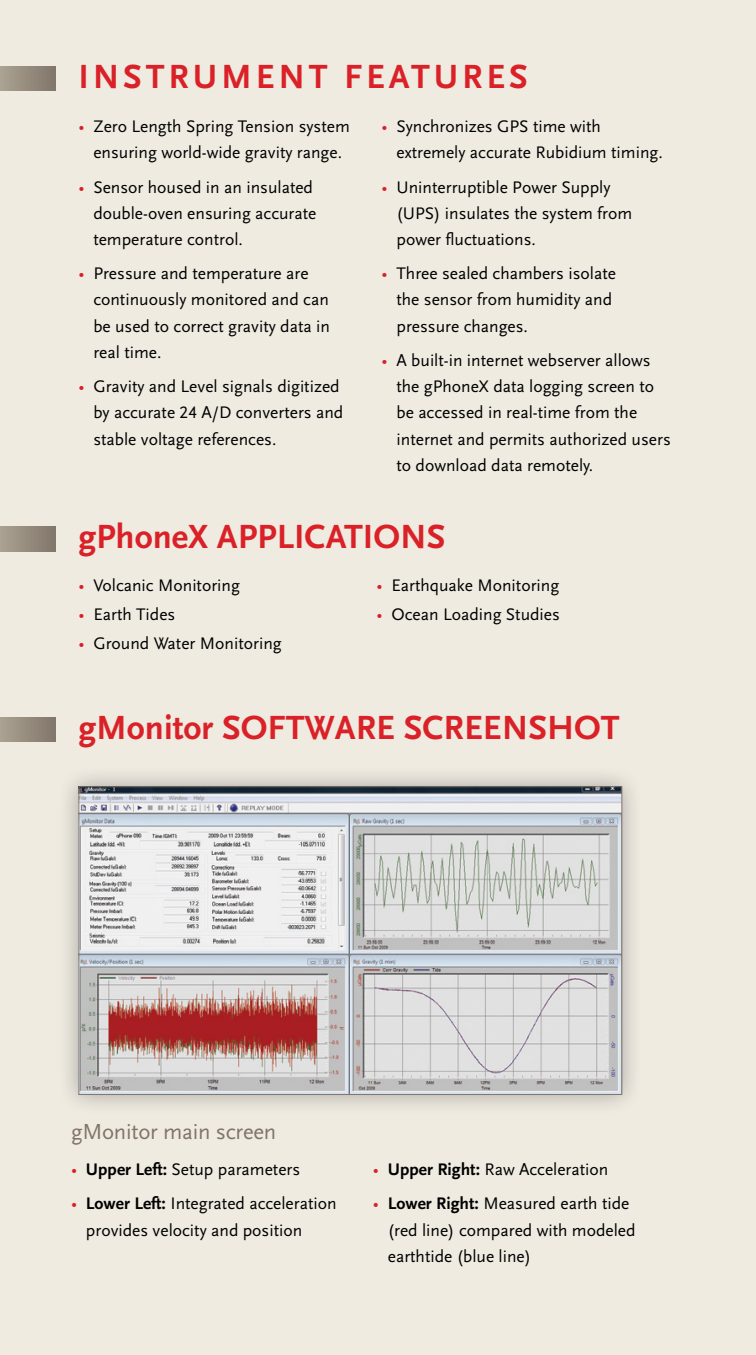
<style>
.page{position:relative;width:756px;height:1355px;background:#fff}
.page>*{position:absolute;margin:0;border:0;box-sizing:border-box;transform-origin:0 0}
.t1{font:700 35px "Scala Sans";color:#da2128}
.t2{font:700 35px "Scala Sans";letter-spacing:.11em;color:#da2128}
.t3{font:22.75px "Scala Sans";letter-spacing:-.01em;color:#817569}
.t4{font:17.5px/26.2px "Scala Sans";color:#000}
.s1{color:#da2128}
.s2{font-family:"Scala Sans Caps"}
.s3{font-weight:700}
</style>
<div class="page">
<div style="left:0;top:0;width:756px;height:1354px;background:#efebe1"></div>
<div style="left:0;top:527px;width:56px;height:24px;background:linear-gradient(to right,#aaa292,#82776a)"></div>
<div style="left:0;top:67px;width:56px;height:24px;background:linear-gradient(to right,#aba293,#82766a)"></div>
<div style="left:57px;top:765px;width:587px;height:351px;background:#000;opacity:.3"></div>
<img style="left:80px;top:788px;width:540px;height:304px">
<div style="left:78px;top:786px;width:544px;height:308px;border:1px solid #817569"></div>
<div style="left:0;top:718px;width:56px;height:24px;background:linear-gradient(to right,#aaa292,#82776a)"></div>
<h1 class="t2" style="left:78px;top:57px;width:451px">INSTRUMENT FEATURES</h1>
<p class="t4" style="left:78px;top:114px;width:273px;text-align:center"><span class="s1">•</span> Zero Length Spring Tension system ensuring world-wide gravity range.</p>
<p class="t4" style="left:93px;top:174px;width:225px;text-indent:-15px"><span class="s1">•</span> Sensor housed in an insulated double-oven ensuring accurate temperature control.</p>
<p class="t4" style="left:93px;top:261px;width:238px;text-indent:-15px"><span class="s1">•</span> Pressure and temperature are continuously monitored and can be used to correct gravity data in real time.</p>
<p class="t4" style="left:93px;top:373px;width:252px;text-indent:-15px"><span class="s1">•</span> Gravity and Level signals digitized by accurate <span class="s2">24</span> A/D converters and stable voltage references.</p>
<p class="t4" style="left:397px;top:114px;width:268px;text-indent:-15px"><span class="s1">•</span> Synchronizes GPS time with extremely accurate Rubidium timing.</p>
<p class="t4" style="left:397px;top:174px;width:237px;text-indent:-15px"><span class="s1">•</span> Uninterruptible Power Supply (UPS) insulates the system from power fluctuations.</p>
<p class="t4" style="left:397px;top:261px;width:221px;text-indent:-15px"><span class="s1">•</span> Three sealed chambers isolate the sensor from humidity and pressure changes.</p>
<p class="t4" style="left:397px;top:347px;width:276px;text-indent:-15px"><span class="s1">•</span> A built-in internet webserver allows the gPhoneX data logging screen to be accessed in real-time from the internet and permits authorized users to download data remotely.</p>
<h1 class="t1" style="left:78px;top:518px;width:369px">gPhoneX APPLICATIONS</h1>
<p class="t4" style="left:78px;top:573px;width:163px"><span class="s1">•</span> Volcanic Monitoring</p>
<p class="t4" style="left:78px;top:602px;width:98px"><span class="s1">•</span> Earth Tides</p>
<p class="t4" style="left:78px;top:631px;width:205px"><span class="s1">•</span> Ground Water Monitoring</p>
<p class="t4" style="left:377px;top:573px;width:184px"><span class="s1">•</span> Earthquake Monitoring</p>
<p class="t4" style="left:377px;top:602px;width:185px"><span class="s1">•</span> Ocean Loading Studies</p>
<h1 class="t1" style="left:78px;top:708px;width:543px">gMonitor SOFTWARE SCREENSHOT</h1>
<h2 class="t3" style="left:71px;top:1119px;width:207px">gMonitor main screen</h2>
<p class="t4" style="left:71px;top:1156px;width:231px"><span class="s1">•</span> <span class="s3">Upper Left:</span> Setup parameters</p>
<p class="t4" style="left:86px;top:1191px;width:252px;text-indent:-15px"><span class="s1">•</span> <span class="s3">Lower Left:</span> Integrated acceleration provides velocity and position</p>
<p class="t4" style="left:373px;top:1156px;width:237px"><span class="s1">•</span> <span class="s3">Upper Right:</span> Raw Acceleration</p>
<p class="t4" style="left:388px;top:1191px;width:249px;text-indent:-15px"><span class="s1">•</span> <span class="s3">Lower Right:</span> Measured earth tide (red line) compared with modeled earthtide (blue line)</p>
</div>
